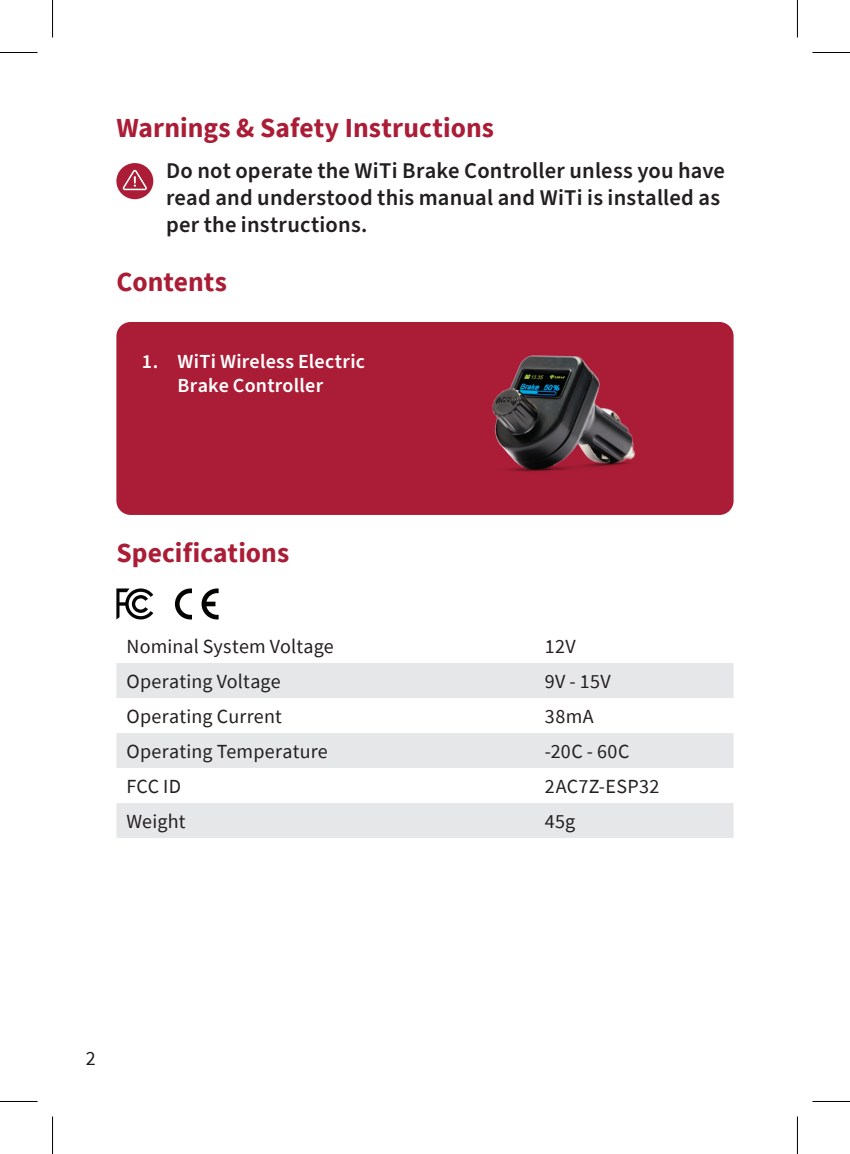
<style>
.page{position:relative;width:850px;height:1154px;background:#fff}
.page>*{position:absolute;margin:0;border:0;box-sizing:border-box;transform-origin:0 0}
.t1{font:700 27.5px "Source Sans Pro";letter-spacing:.005em;color:#ab1d36}
.t2{font:600 22.5px/27px "Source Sans Pro";letter-spacing:.01em;color:#231f20}
.t3{font:20px "Source Sans Pro";letter-spacing:.01em;color:#231f20}
.t4{font:600 20px/24px "Source Sans Pro";letter-spacing:.015em;color:#fff;text-align:center}
.t5{font:20px "Source Sans Pro";color:#1f1c1d}
</style>
<div class="page">
<div style="left:116px;top:322px;width:617px;height:193px;background:#ab1d36;border-radius:14px"></div>
<svg style="left:116px;top:663px;width:617px;height:175px;fill:#e6e7e9"></svg>
<svg style="left:175px;top:588px;width:17px;height:32px"></svg>
<svg style="left:201px;top:588px;width:17px;height:32px"></svg>
<svg style="left:116px;top:588px;width:37px;height:31px"></svg>
<div style="left:116px;top:163px;width:37px;height:36px;background:#ab1d36;border-radius:50%"></div>
<svg style="left:123px;top:170px;width:24px;height:20px"></svg>
<img style="left:492px;top:355px;width:143px;height:117px">
<hr style="left:0;top:52px;width:38px;height:1px;background:#000">
<hr style="left:812px;top:52px;width:37px;height:1px;background:#000">
<hr style="left:0;top:1101px;width:38px;height:1px;background:#000">
<hr style="left:812px;top:1101px;width:37px;height:1px;background:#000">
<hr style="left:52px;top:0;width:1px;height:38px;background:#000">
<hr style="left:52px;top:1116px;width:1px;height:38px;background:#000">
<hr style="left:796px;top:0;width:1px;height:38px;background:#000">
<hr style="left:796px;top:1116px;width:1px;height:38px;background:#000">
<h1 class="t1" style="left:116px;top:109px;width:379px">Warnings &amp; Safety Instructions</h1>
<p class="t2" style="left:166px;top:158px;width:560px">Do not operate the WiTi Brake Controller unless you have read and understood this manual and WiTi is installed as per the instructions.</p>
<h1 class="t1" style="left:116px;top:263px;width:112px">Contents</h1>
<p class="t4" style="left:142px;top:350px;width:224px">1. WiTi Wireless Electric<br>Brake Controller</p>
<h1 class="t1" style="left:116px;top:534px;width:174px">Specifications</h1>
<p class="t3" style="left:126px;top:634px;width:209px">Nominal System Voltage</p>
<p class="t3" style="left:544px;top:634px;width:32px">12V</p>
<p class="t3" style="left:126px;top:669px;width:156px">Operating Voltage</p>
<p class="t3" style="left:544px;top:669px;width:67px">9V - 15V</p>
<p class="t3" style="left:126px;top:704px;width:157px">Operating Current</p>
<p class="t3" style="left:544px;top:704px;width:50px">38mA</p>
<p class="t3" style="left:126px;top:739px;width:203px">Operating Temperature</p>
<p class="t3" style="left:544px;top:739px;width:86px">-20C - 60C</p>
<p class="t3" style="left:126px;top:774px;width:56px">FCC ID</p>
<p class="t3" style="left:544px;top:774px;width:116px">2AC7Z-ESP32</p>
<p class="t3" style="left:126px;top:809px;width:61px">Weight</p>
<p class="t3" style="left:544px;top:809px;width:32px">45g</p>
<p class="t5" style="left:86px;top:1046px;width:11px">2</p>
</div>
